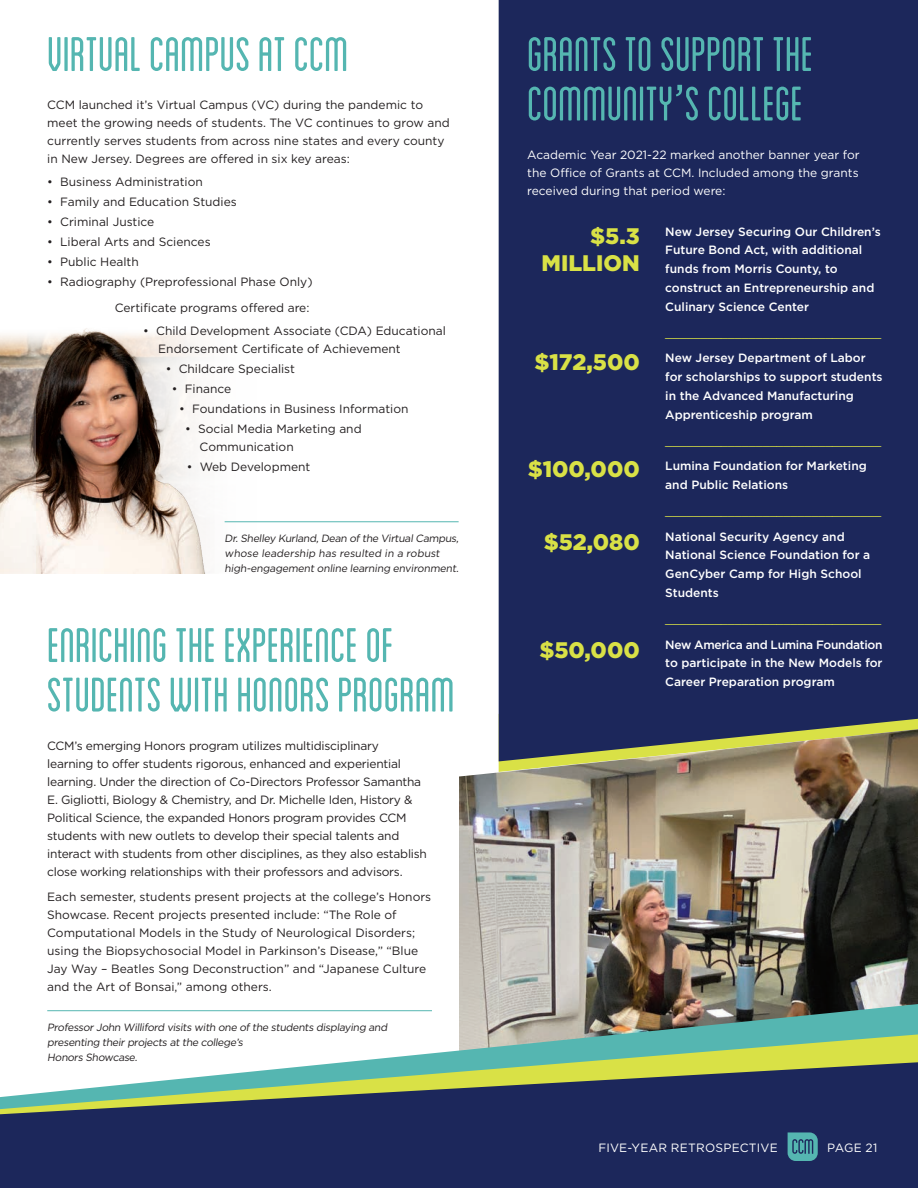
<style>
.page{position:relative;width:918px;height:1188px;background:#fff}
.page>*{position:absolute;margin:0;border:0;box-sizing:border-box;transform-origin:0 0}
.Highlight_Headings{font:condensed 51px/49.5px "Blanch";letter-spacing:-.005em;color:#55b6b1}
.Dollar_amounts_Yello{font:900 22.5px/27px "Gotham";color:#d9e146;text-align:right}
.At_a_glance_text{font:12px/18px "Gotham";color:#231f20}
.t1{font:500 12px/18.8px "Gotham";color:#fff}
.At_a_glance_text-2{font:12px/18px "Gotham";letter-spacing:-.02em;color:#231f20}
.At_a_glance_text-3{font:12px/18px "Gotham";color:#fff;text-align:justify}
.t2{font:12px "Gotham";color:#d9e146}
.At_a_glance_text-4{font:12px "Gotham";letter-spacing:.02em;color:#fff}
.t3{font:10.5px/15px "Gotham";color:#231f20}
.s1{font-family:"Gotham";font-stretch:normal}
</style>
<div class="page">
<div style="left:499px;top:0;width:419px;height:729px;background:#1c275b"></div>
<img style="left:459px;top:729px;width:459px;height:275px">
<img style="left:0;top:334px;width:256px;height:239px">
<img style="left:37px;top:328px;width:204px;height:245px">
<svg style="left:47px;top:1004px;width:871px;height:30px"></svg>
<svg style="left:347px;top:1034px;width:571px;height:28px"></svg>
<svg style="left:0;top:1062px;width:918px;height:126px;background:#3d4c67"></svg>
<hr style="left:225px;top:521px;width:234px;height:1px;background:#55b6b1">
<hr style="left:47px;top:1010px;width:385px;height:1px;background:#55b6b1">
<svg style="left:788px;top:1132px;width:30px;height:29px"></svg>
<p class="Highlight_Headings" style="left:47px;top:27px;width:303px">VIRTUAL CAMPUS AT CCM</p>
<p class="At_a_glance_text" style="left:47px;top:96px;width:404px">CCM launched it’s Virtual Campus (VC) during the pandemic to meet the growing needs of students. The VC continues to grow and currently serves students from across nine states and every county in New Jersey. Degrees are offered in six key areas:</p>
<p class="At_a_glance_text" style="left:47px;top:172px;width:157px">• Business Administration</p>
<p class="At_a_glance_text" style="left:47px;top:192px;width:191px">• Family and Education Studies</p>
<p class="At_a_glance_text" style="left:47px;top:212px;width:109px">• Criminal Justice</p>
<p class="At_a_glance_text" style="left:47px;top:233px;width:165px">• Liberal Arts and Sciences</p>
<p class="At_a_glance_text" style="left:47px;top:253px;width:93px">• Public Health</p>
<p class="At_a_glance_text" style="left:47px;top:273px;width:267px">• Radiography (Preprofessional Phase Only)</p>
<p class="At_a_glance_text" style="left:115px;top:299px;width:196px">Certificate programs offered are:</p>
<p class="At_a_glance_text" style="left:158px;top:321px;width:289px;text-indent:-15px">• Child Development Associate (CDA) Educational<br>Endorsement Certificate of Achievement</p>
<p class="At_a_glance_text" style="left:166px;top:359px;width:131px">• Childcare Specialist</p>
<p class="At_a_glance_text" style="left:172px;top:379px;width:61px">• Finance</p>
<p class="At_a_glance_text" style="left:179px;top:400px;width:231px">• Foundations in Business Information</p>
<p class="At_a_glance_text" style="left:200px;top:420px;width:163px;text-indent:-14px">• Social Media Marketing and<br>Communication</p>
<p class="At_a_glance_text" style="left:187px;top:458px;width:125px">• Web Development</p>
<p class="t3" style="left:225px;top:531px;width:237px">Dr. Shelley Kurland, Dean of the Virtual Campus, whose leadership has resulted in a robust high-engagement online learning environment.</p>
<p class="Highlight_Headings" style="left:47px;top:619px;width:410px">ENRICHING THE EXPERIENCE OF<br>STUDENTS WITH HONORS PROGRAM</p>
<p class="At_a_glance_text-2" style="left:47px;top:736px;width:381px">CCM’s emerging Honors program utilizes multidisciplinary learning to offer students rigorous, enhanced and experiential learning. Under the direction of Co-Directors Professor Samantha E. Gigliotti, Biology &amp; Chemistry, and Dr. Michelle Iden, History &amp; Political Science, the expanded Honors program provides CCM students with new outlets to develop their special talents and interact with students from other disciplines, as they also establish close working relationships with their professors and advisors.</p>
<p class="At_a_glance_text" style="left:47px;top:887px;width:386px">Each semester, students present projects at the college’s Honors Showcase. Recent projects presented include: “The Role of Computational Models in the Study of Neurological Disorders; using the Biopsychosocial Model in Parkinson’s Disease,” “Blue Jay Way – Beatles Song Deconstruction” and “Japanese Culture and the Art of Bonsai,” among others.</p>
<p class="t3" style="left:47px;top:1020px;width:343px">Professor John Williford visits with one of the students displaying and presenting their projects at the college’s<br>Honors Showcase.</p>
<p class="Highlight_Headings" style="left:527px;top:27px;width:288px">GRANTS TO SUPPORT THE<br>COMMUNITY<span class="s1">’</span>S COLLEGE</p>
<p class="At_a_glance_text-3" style="left:527px;top:145px;width:334px">Academic Year 2021-22 marked another banner year for the Office of Grants at CCM. Included among the grants received during that period were:</p>
<p class="Dollar_amounts_Yello" style="left:542px;top:222px;width:100px">$5.3<br>MILLION</p>
<p class="t1" style="left:665px;top:222px;width:217px">New Jersey Securing Our Children’s<br>Future Bond Act, with additional funds from Morris County, to construct an Entrepreneurship and<br>Culinary Science Center</p>
<p class="t2" style="left:665px;top:325px;width:217px">_______________________________</p>
<p class="t1" style="left:665px;top:349px;width:219px">New Jersey Department of Labor for scholarships to support students in the Advanced Manufacturing<br>Apprenticeship program</p>
<p class="t2" style="left:665px;top:433px;width:217px">_______________________________</p>
<p class="t1" style="left:665px;top:456px;width:203px">Lumina Foundation for Marketing and Public Relations</p>
<p class="t2" style="left:665px;top:503px;width:217px">_______________________________</p>
<p class="t1" style="left:665px;top:527px;width:207px">National Security Agency and<br>National Science Foundation for a<br>GenCyber Camp for High School<br>Students</p>
<p class="t2" style="left:665px;top:611px;width:217px">_______________________________</p>
<p class="t1" style="left:665px;top:635px;width:219px;text-align:justify">New America and Lumina Foundation to participate in the New Models for Career Preparation program</p>
<p class="Dollar_amounts_Yello" style="left:534px;top:349px;width:107px">$172,500</p>
<p class="Dollar_amounts_Yello" style="left:528px;top:456px;width:114px">$100,000</p>
<p class="Dollar_amounts_Yello" style="left:544px;top:528px;width:97px">$52,080</p>
<p class="Dollar_amounts_Yello" style="left:540px;top:636px;width:102px">$50,000</p>
<p class="At_a_glance_text-4" style="left:598px;top:1140px;width:181px">FIVE-YEAR RETROSPECTIVE</p>
<p class="At_a_glance_text-3" style="left:827px;top:1138px;width:52px">PAGE 21</p>
</div>
